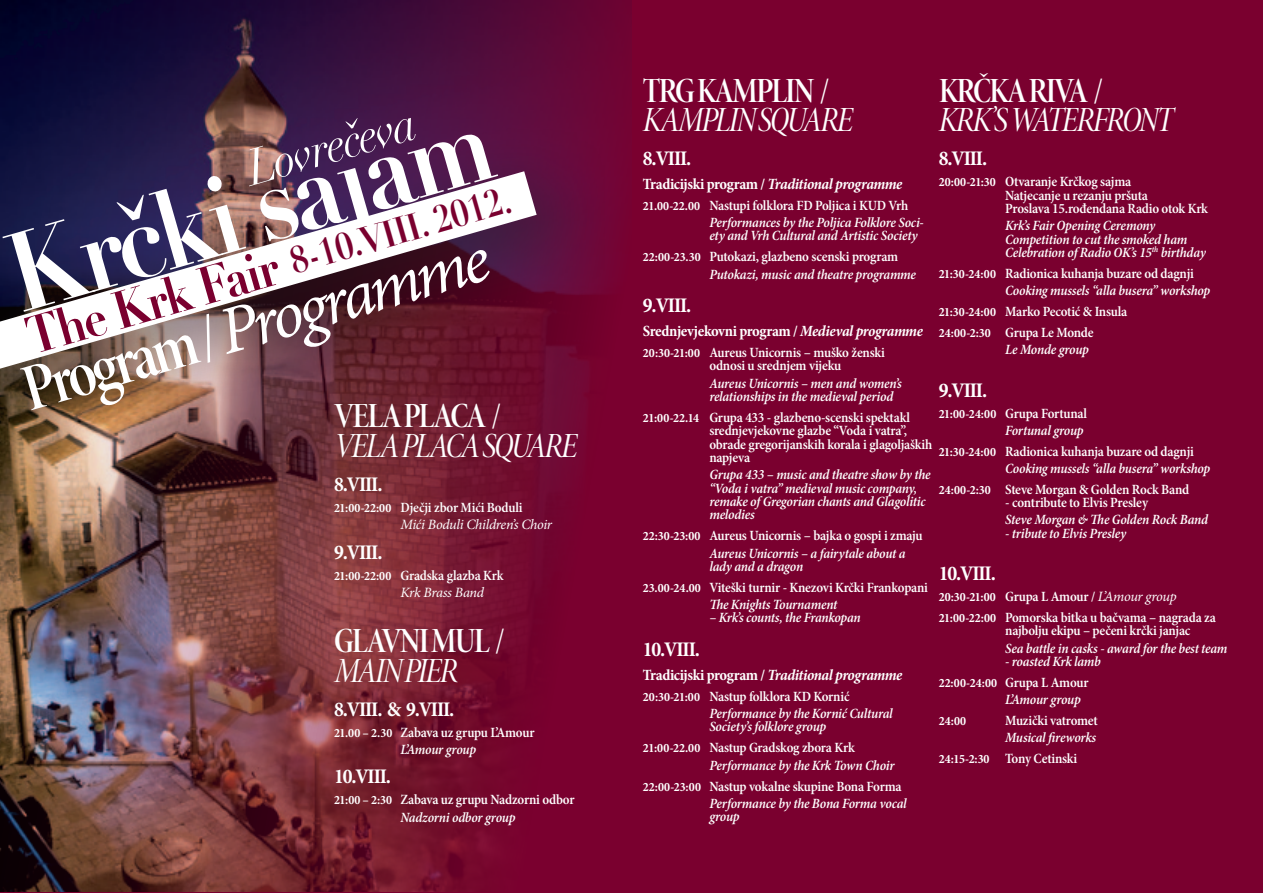
<style>
.page{position:relative;width:1263px;height:893px;background:#7a002f}
.page>*{position:absolute;margin:0;border:0;box-sizing:border-box;transform-origin:0 0}
.t1{font:italic 67.5px "Minion Pro";color:#fff}
.t2{font:italic 49.5px "Didot";color:#fff;scale:.9 1}
.t3{font:700 36.45px "Didot";color:#7a002f;scale:.9 1}
.t4{font:36px "Minion Pro Cn It Disp";letter-spacing:-.055em;color:#fff}
.t5{font:36px "Minion Pro Semibold Cn Disp";letter-spacing:-.055em;color:#fff}
.t6{font:700 condensed 21px "Minion Pro";letter-spacing:-.055em;color:#fff}
.t7{font:italic 700 condensed 15.75px "Minion Pro";letter-spacing:-.03em;color:#fff}
.t8{font:700 condensed 15.75px "Minion Pro";letter-spacing:-.025em;color:#fff}
.t9{font:italic 600 condensed 14.25px/13.4px "Minion Pro";letter-spacing:-.02em;color:#fff}
.t10{font:600 condensed 14.25px/13.4px "Minion Pro";letter-spacing:-.015em;color:#fff}
.t11{font:italic 14.25px/17.1px "Minion Pro";letter-spacing:-.02em;color:#fff}
.t12{font:700 condensed 12.75px "Minion Pro";letter-spacing:.015em;color:#fff}
.s1{font-size:52.2px}
.s2{font-family:"Minion Pro Semibold Cn Disp";font-style:normal}
.s3{font-weight:700;font-style:normal;font-stretch:condensed;font-size:12.75px}
.s4{font-weight:600;font-style:normal;font-stretch:condensed}
.s5{font-weight:700;font-size:12.75px}
.s6{font-weight:400;font-style:italic;font-stretch:normal}
.s7{font-style:italic}
.s8{font-weight:700;font-style:normal;font-size:12.75px}
.s9{font-style:normal}
.s10{font-weight:600;font-size:14.25px}
</style>
<div class="page">
<img style="left:0;top:0;width:631px;height:891px">
<div style="left:0;top:110px;width:605px;height:331px;background:#231f20;opacity:.75"></div>
<svg style="left:0;top:171px;width:537px;height:198px;background:#7f5863"></svg>
<svg style="left:2px;top:176px;width:244px;height:136px;background:#7a758e"></svg>
<svg style="left:260px;top:134px;width:238px;height:115px;background:#a38da3"></svg>
<h2 class="t2" style="left:240px;top:139px;width:194px;rotate:-16deg">Lovrečeva</h2>
<h3 class="t3" style="left:21px;top:316px;width:560px;rotate:-16deg"><span class="s1">The Krk Fair</span> 8-10.VIII. 2012.</h3>
<h1 class="t1" style="left:11px;top:346px;width:485px;rotate:-16deg"><span class="s2">Program /</span> Programme</h1>
<h3 class="t5" style="left:334px;top:394px;width:169px">VELA PLACA /</h3>
<h3 class="t4" style="left:334px;top:424px;width:245px">VELA PLACA SQUARE</h3>
<h3 class="t6" style="left:334px;top:470px;width:50px">8.VIII.</h3>
<p class="t11" style="left:400px;top:499px;width:153px;text-indent:-66px"><span class="s3">21:00-22:00</span> <span class="s4">Dječji zbor Mići Boduli<br></span>Mići Boduli Children’s Choir</p>
<h3 class="t6" style="left:334px;top:537px;width:50px">9.VIII.</h3>
<p class="t10" style="left:400px;top:567px;width:105px;line-height:17.1px;text-indent:-66px"><span class="s5">21:00-22:00</span> Gradska glazba Krk<br><span class="s6">Krk Brass Band</span></p>
<h3 class="t5" style="left:334px;top:619px;width:173px">GLAVNI MUL /</h3>
<h3 class="t4" style="left:334px;top:649px;width:126px">MAIN PIER</h3>
<h3 class="t6" style="left:334px;top:694px;width:122px">8.VIII. &amp; 9.VIII.</h3>
<p class="t10" style="left:334px;top:724px;width:202px;line-height:17.1px;text-align:center"><span class="s5">21.00 – 2.30</span> Zabava uz grupu L’Amour<br><span class="s7">L’Amour group</span></p>
<h3 class="t6" style="left:334px;top:762px;width:59px">10.VIII.</h3>
<p class="t10" style="left:334px;top:792px;width:242px;line-height:17.1px;text-align:center"><span class="s5">21:00 – 2:30</span> Zabava uz grupu Nadzorni odbor<br><span class="s7">Nadzorni odbor group</span></p>
<h3 class="t5" style="left:939px;top:68px;width:166px">KRČKA RIVA /</h3>
<h3 class="t4" style="left:939px;top:98px;width:236px">KRK’S WATERFRONT</h3>
<h3 class="t6" style="left:939px;top:144px;width:50px">8.VIII.</h3>
<p class="t10" style="left:1005px;top:176px;width:204px;text-indent:-66px"><span class="s5">20:00-21:30</span> Otvaranje Krčkog sajma<br>Natjecanje u rezanju pršuta<br>Proslava 15.rođendana Radio otok Krk</p>
<p class="t9" style="left:1005px;top:219px;width:202px">Krk’s Fair Opening Ceremony<br>Competition to cut the smoked ham<br>Celebration of Radio OK’s 15<sup>th</sup> birthday</p>
<p class="t9" style="left:1005px;top:265px;width:207px;line-height:17.1px;text-indent:-66px"><span class="s8">21:30-24:00</span> <span class="s9">Radionica kuhanja buzare od dagnji<br></span>Cooking mussels “alla busera” workshop</p>
<p class="t10" style="left:939px;top:302px;width:190px;line-height:21px"><span class="s5">21:30-24:00</span> Marko Pecotić &amp; Insula<br><span class="s5">24:00-2:30</span> Grupa Le Monde</p>
<p class="t9" style="left:1005px;top:343px;width:85px">Le Monde group</p>
<h3 class="t6" style="left:939px;top:375px;width:50px">9.VIII.</h3>
<p class="t10" style="left:939px;top:405px;width:150px;line-height:17.1px;text-align:right"><span class="s5">21:00-24:00</span> Grupa Fortunal<br><span class="s7">Fortunal group</span></p>
<p class="t9" style="left:1005px;top:443px;width:207px;line-height:17.1px;text-indent:-66px"><span class="s8">21:30-24:00</span> <span class="s9">Radionica kuhanja buzare od dagnji<br></span>Cooking mussels “alla busera” workshop</p>
<p class="t10" style="left:939px;top:483px;width:252px"><span class="s5">24:00-2:30</span> Steve Morgan &amp; Golden Rock Band</p>
<p class="t10" style="left:1005px;top:496px;width:144px">- contribute to Elvis Presley</p>
<p class="t9" style="left:1005px;top:514px;width:204px">Steve Morgan &amp; The Golden Rock Band</p>
<p class="t9" style="left:1005px;top:527px;width:123px">- tribute to Elvis Presley</p>
<h3 class="t6" style="left:939px;top:559px;width:59px">10.VIII.</h3>
<p class="t10" style="left:939px;top:587px;width:279px;line-height:21px"><span class="s5">20:30-21:00</span> Grupa L Amour / <span class="s6">L’Amour group<br></span><span class="s5">21:00-22:00</span> Pomorska bitka u bačvama – nagrada za</p>
<p class="t10" style="left:1005px;top:625px;width:187px">najbolju ekipu – pečeni krčki janjac</p>
<p class="t9" style="left:1005px;top:642px;width:224px">Sea battle in casks - award for the best team</p>
<p class="t9" style="left:1005px;top:655px;width:97px">- roasted Krk lamb</p>
<p class="t12" style="left:939px;top:674px;width:151px">22:00-24:00 <span class="s10">Grupa L Amour</span></p>
<p class="t9" style="left:1005px;top:693px;width:77px">L’Amour group</p>
<p class="t12" style="left:939px;top:712px;width:29px">24:00</p>
<p class="t10" style="left:1005px;top:714px;width:94px">Muzički vatromet</p>
<p class="t9" style="left:939px;top:728px;width:159px;line-height:21px;text-indent:66px">Musical fireworks<br><span class="s8">24:15-2:30</span> <span class="s9">Tony Cetinski</span></p>
<h3 class="t5" style="left:643px;top:68px;width:188px">TRG KAMPLIN /</h3>
<h3 class="t4" style="left:643px;top:98px;width:212px">KAMPLIN SQUARE</h3>
<h3 class="t6" style="left:643px;top:144px;width:50px">8.VIII.</h3>
<p class="t7" style="left:643px;top:173px;width:261px"><span class="s9">Tradicijski program /</span> Traditional programme</p>
<p class="t9" style="left:709px;top:197px;width:216px;line-height:17.1px;text-indent:-66px"><span class="s8">21.00-22.00</span> <span class="s9">Nastupi folklora FD Poljica i KUD Vrh<br></span>Performances by the Poljica Folklore Soci-</p>
<p class="t9" style="left:643px;top:226px;width:276px;line-height:21px;text-indent:66px">ety and Vrh Cultural and Artistic Society<br><span class="s8">22:00-23.30</span> <span class="s9">Putokazi, glazbeno scenski program</span></p>
<p class="t9" style="left:709px;top:268px;width:208px">Putokazi, music and theatre programme</p>
<h3 class="t6" style="left:643px;top:291px;width:50px">9.VIII.</h3>
<p class="t8" style="left:643px;top:320px;width:281px">Srednjevjekovni program / <span class="s7">Medieval programme</span></p>
<p class="t10" style="left:709px;top:346px;width:177px;text-indent:-66px"><span class="s5">20:30-21:00</span> Aureus Unicornis – muško ženski odnosi u srednjem vijeku</p>
<p class="t9" style="left:709px;top:377px;width:194px">Aureus Unicornis – men and women’s relationships in the medieval period</p>
<p class="t10" style="left:709px;top:411px;width:225px;text-indent:-66px"><span class="s5">21:00-22.14</span> Grupa 433 - glazbeno-scenski spektakl srednjevjekovne glazbe “Voda i vatra”, obrade gregorijanskih korala i glagoljaških napjeva</p>
<p class="t9" style="left:709px;top:469px;width:223px">Grupa 433 – music and theatre show by the “Voda i vatra” medieval music company, remake of Gregorian chants and Glagolitic melodies</p>
<p class="t10" style="left:709px;top:528px;width:215px;line-height:17.1px;text-indent:-66px"><span class="s5">22:30-23:00</span> Aureus Unicornis – bajka o gospi i zmaju<br><span class="s7">Aureus Unicornis – a fairytale about a</span></p>
<p class="t10" style="left:643px;top:556px;width:287px;line-height:21px;text-indent:66px"><span class="s7">lady and a dragon<br></span><span class="s5">23.00-24.00</span> Viteški turnir - Knezovi Krčki Frankopani</p>
<p class="t9" style="left:709px;top:598px;width:130px">The Knights Tournament</p>
<p class="t9" style="left:709px;top:612px;width:153px">– Krk’s counts, the Frankopan</p>
<h3 class="t6" style="left:643px;top:635px;width:59px">10.VIII.</h3>
<p class="t7" style="left:643px;top:664px;width:261px"><span class="s9">Tradicijski program /</span> Traditional programme</p>
<p class="t9" style="left:709px;top:688px;width:185px;line-height:17.1px;text-indent:-66px"><span class="s8">20:30-21:00</span> <span class="s9">Nastup folklora KD Kornić<br></span>Performance by the Kornić Cultural</p>
<p class="t9" style="left:643px;top:717px;width:213px;line-height:21px;text-indent:66px">Society’s folklore group<br><span class="s8">21:00-22.00</span> <span class="s9">Nastup Gradskog zbora Krk</span></p>
<p class="t10" style="left:643px;top:755px;width:260px;line-height:21px;text-indent:66px"><span class="s7">Performance by the Krk Town Choir<br></span><span class="s5">22:00-23:00</span> Nastup vokalne skupine Bona Forma</p>
<p class="t9" style="left:709px;top:797px;width:199px">Performance by the Bona Forma vocal group</p>
</div>
